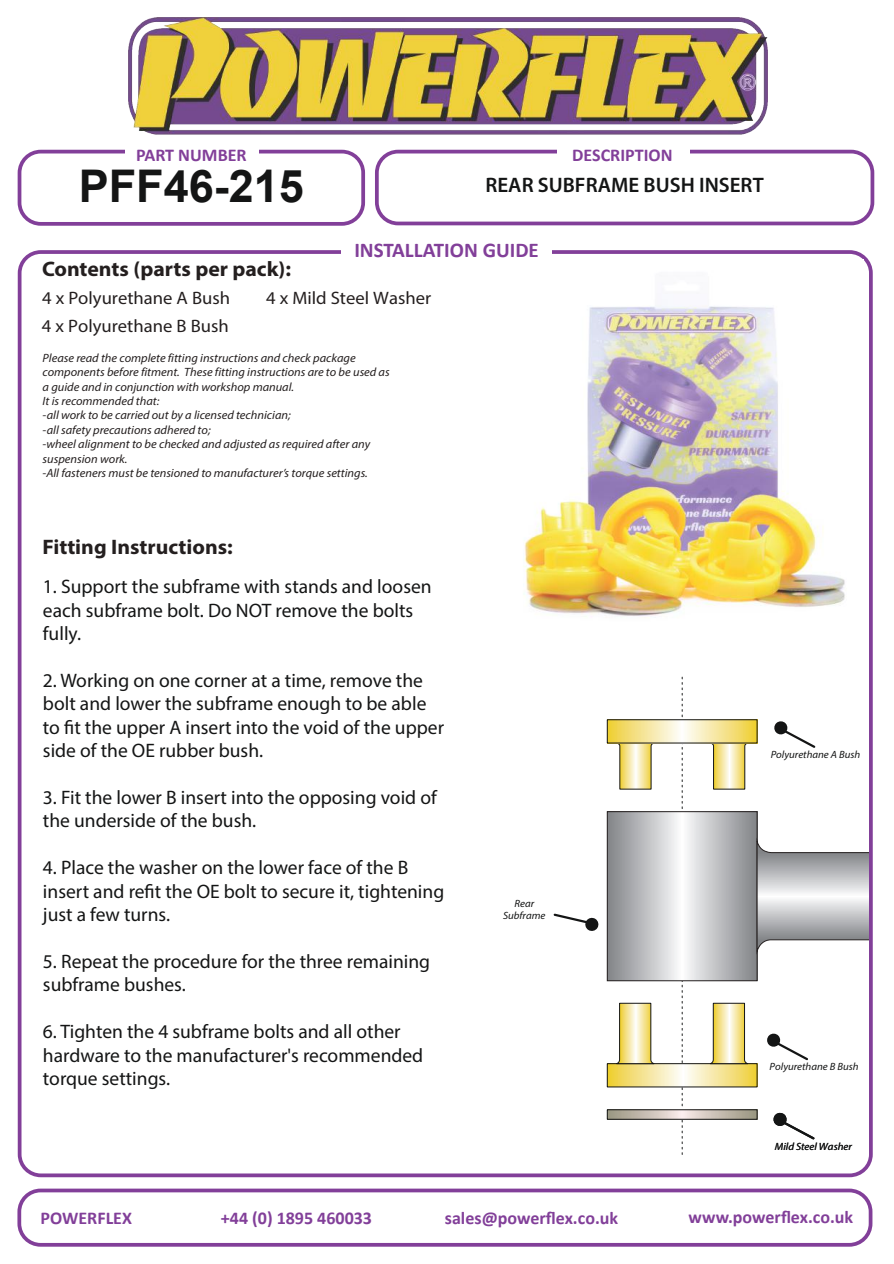
<style>
.page{position:relative;width:894px;height:1264px;background:#fff}
.page>*{position:absolute;margin:0;border:0;box-sizing:border-box;transform-origin:0 0}
.t1{font:700 45px "Arial";color:#141515}
.t2{font:700 21px "Myriad Pro";color:#241f1f}
.t3{font:600 21px "Myriad Pro";color:#141515}
.t4{font:700 21px "Calibri";color:#823f99}
.t5{font:19.5px/23.4px "Myriad Pro";color:#141515}
.t6{font:700 18px "Calibri";color:#823f99}
.t7{font:18px "Myriad Pro";color:#241f1f}
.t8{font:italic 12px/14.4px "Myriad Pro";color:#241f1f}
.t9{font:italic 10.5px/12px "Myriad Pro";color:#141515;text-align:center}
</style>
<div class="page">
<svg style="left:681px;top:677px;width:1px;height:477px"></svg>
<svg style="left:608px;top:1064px;width:147px;height:21px;background:#f3e399"></svg>
<div style="left:606px;top:1062px;width:151px;height:25px;border:1px solid #141515"></div>
<div style="left:375px;top:150px;width:498px;height:75px;border:4px solid #823f99;border-radius:21px"></div>
<div style="left:18px;top:150px;width:347px;height:76px;border:4px solid #823f99;border-radius:21px"></div>
<img style="left:128px;top:18px;width:639px;height:117px">
<div style="left:124px;top:147px;width:134px;height:9px;background:#fff"></div>
<div style="left:556px;top:147px;width:132px;height:9px;background:#fff"></div>
<div style="left:17px;top:1188px;width:855px;height:58px;border:4px solid #823f99;border-radius:21px"></div>
<svg style="left:774px;top:721px;width:42px;height:27px"></svg>
<svg style="left:767px;top:1033px;width:41px;height:28px"></svg>
<svg style="left:773px;top:1112px;width:42px;height:28px"></svg>
<svg style="left:553px;top:913px;width:46px;height:18px"></svg>
<svg style="left:705px;top:1002px;width:43px;height:62px"></svg>
<svg style="left:611px;top:1002px;width:44px;height:62px"></svg>
<svg style="left:615px;top:743px;width:45px;height:46px"></svg>
<svg style="left:709px;top:743px;width:44px;height:46px"></svg>
<svg style="left:608px;top:721px;width:147px;height:20px;background:#f6e69a"></svg>
<div style="left:606px;top:719px;width:151px;height:24px;border:1px solid #141515"></div>
<svg style="left:608px;top:813px;width:147px;height:165px;background:#bfc0c2"></svg>
<div style="left:606px;top:811px;width:151px;height:169px;border:1px solid #241f1f"></div>
<svg style="left:755px;top:833px;width:112px;height:125px"></svg>
<div style="left:18px;top:250px;width:854px;height:926px;border:4px solid #823f99;border-radius:21px"></div>
<div style="left:341px;top:243px;width:211px;height:16px;background:#fff"></div>
<img style="left:524px;top:306px;width:321px;height:310px">
<svg style="left:608px;top:1110px;width:147px;height:7px"></svg>
<div style="left:606px;top:1108px;width:151px;height:11px;border:1px solid #141515"></div>
<p class="t6" style="left:136px;top:147px;width:112px">PART NUMBER</p>
<p class="t6" style="left:572px;top:147px;width:102px">DESCRIPTION</p>
<h1 class="t1" style="left:79px;top:170px;width:227px">PFF46-215</h1>
<p class="t3" style="left:485px;top:176px;width:279px">REAR SUBFRAME BUSH INSERT</p>
<p class="t4" style="left:354px;top:241px;width:186px">INSTALLATION GUIDE</p>
<p class="t2" style="left:42px;top:260px;width:250px">Contents (parts per pack):</p>
<p class="t7" style="left:42px;top:291px;width:189px">4 x Polyurethane A Bush</p>
<p class="t7" style="left:266px;top:291px;width:166px">4 x Mild Steel Washer</p>
<p class="t7" style="left:42px;top:319px;width:188px">4 x Polyurethane B Bush</p>
<p class="t8" style="left:43px;top:351px;width:348px">Please read the complete fitting instructions and check package components before fitment. These fitting instructions are to be used as a guide and in conjunction with workshop manual.<br>It is recommended that:<br>-all work to be carried out by a licensed technician;<br>-all safety precautions adhered to;<br>-wheel alignment to be checked and adjusted as required after any suspension work.<br>-All fasteners must be tensioned to manufacturer’s torque settings.</p>
<p class="t2" style="left:42px;top:538px;width:192px">Fitting Instructions:</p>
<p class="t5" style="left:43px;top:576px;width:390px">1. Support the subframe with stands and loosen each subframe bolt. Do NOT remove the bolts fully.</p>
<p class="t5" style="left:43px;top:670px;width:402px">2. Working on one corner at a time, remove the bolt and lower the subframe enough to be able to fit the upper A insert into the void of the upper side of the OE rubber bush.</p>
<p class="t5" style="left:43px;top:787px;width:395px">3. Fit the lower B insert into the opposing void of the underside of the bush.</p>
<p class="t5" style="left:43px;top:857px;width:402px">4. Place the washer on the lower face of the B insert and refit the OE bolt to secure it, tightening just a few turns.</p>
<p class="t5" style="left:43px;top:951px;width:388px">5. Repeat the procedure for the three remaining subframe bushes.</p>
<p class="t5" style="left:43px;top:1021px;width:381px">6. Tighten the 4 subframe bolts and all other hardware to the manufacturer's recommended torque settings.</p>
<p class="t9" style="left:503px;top:898px;width:44px">Rear<br>Subframe</p>
<p class="t9" style="left:770px;top:749px;width:91px">Polyurethane A Bush</p>
<p class="t9" style="left:769px;top:1060px;width:91px">Polyurethane B Bush</p>
<p class="t9" style="left:774px;top:1141px;width:78px">Mild Steel Washer</p>
<p class="t6" style="left:41px;top:1209px;width:93px">POWERFLEX</p>
<p class="t6" style="left:221px;top:1209px;width:152px">+44 (0) 1895 460033</p>
<p class="t6" style="left:444px;top:1209px;width:175px">sales@powerflex.co.uk</p>
<p class="t6" style="left:688px;top:1209px;width:166px">www.powerflex.co.uk</p>
</div>
